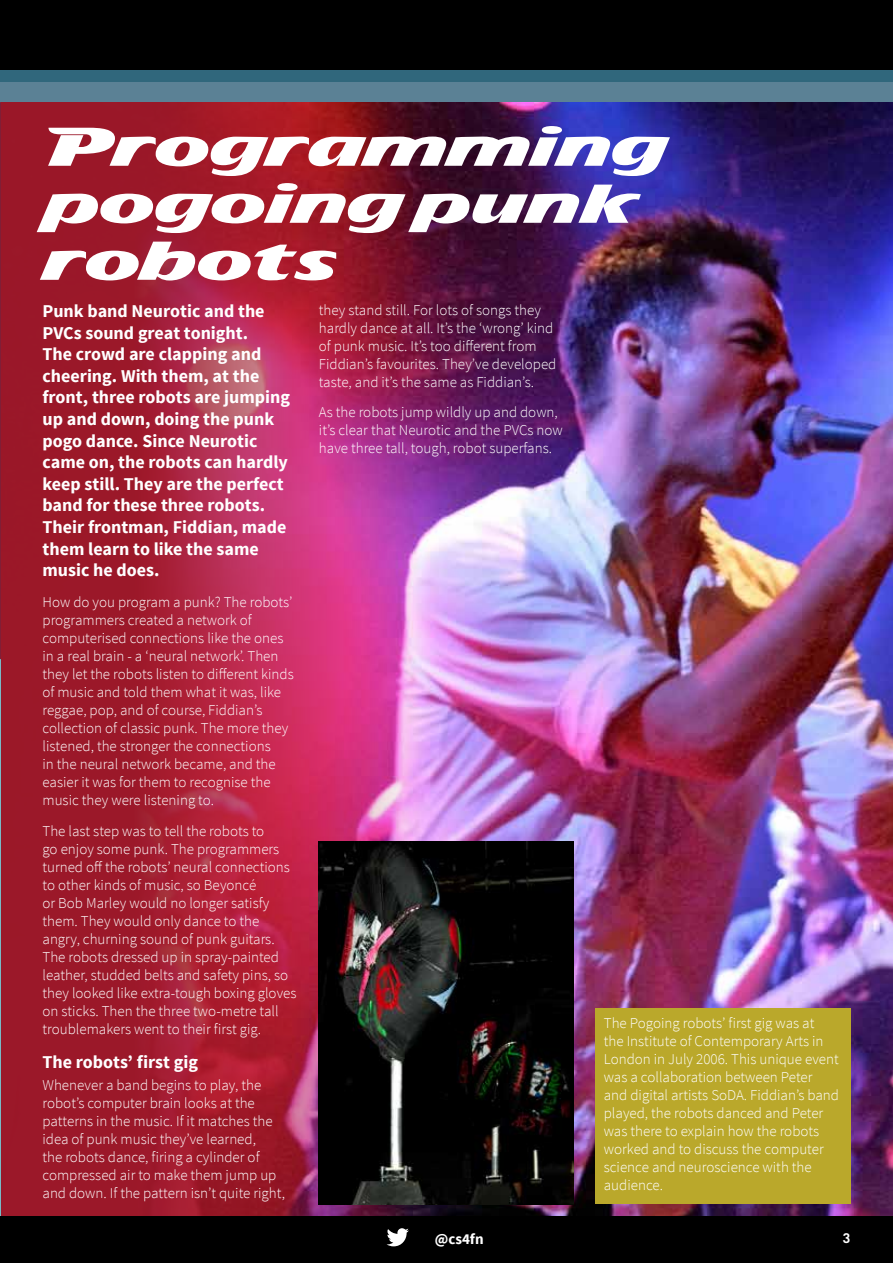
<style>
.page{position:relative;width:893px;height:1263px;background:#fff}
.page>*{position:absolute;margin:0;border:0;box-sizing:border-box;transform-origin:0 0}
.t1{font:700 51px/57px "TF Avian";color:#fff}
.t2{font:700 18px/21.6px "Source Sans Pro";color:#fff}
.t3{font:300 15px/18px "Source Sans Pro";color:#fff}
.t4{font:700 15px "Source Sans Pro";color:#fff}
.t5{font:700 13.5px "Trade Gothic LT Std";color:#fff}
</style>
<div class="page">
<img style="left:1px;top:102px;width:892px;height:1114px">
<hr style="left:0;top:659px;width:1px;height:557px;background:#78b9c6">
<img style="left:0;top:102px;width:1px;height:557px">
<div style="left:0;top:0;width:893px;height:70px;background:#000"></div>
<div style="left:0;top:70px;width:893px;height:13px;background:#30677c"></div>
<div style="left:0;top:83px;width:893px;height:19px;background:#5b8195"></div>
<div style="left:0;top:1216px;width:893px;height:47px;background:#000"></div>
<svg style="left:387px;top:1228px;width:22px;height:18px"></svg>
<div style="left:595px;top:1008px;width:255px;height:195px;background:#baa82b"></div>
<img style="left:319px;top:842px;width:254px;height:363px">
<h1 class="t1" style="left:43px;top:118px;width:626px">Programming pogoing punk robots</h1>
<p class="t2" style="left:43px;top:301px;width:249px">Punk band Neurotic and the<br>PVCs sound great tonight.<br>The crowd are clapping and cheering. With them, at the front, three robots are jumping up and down, doing the punk pogo dance. Since Neurotic came on, the robots can hardly keep still. They are the perfect band for these three robots.<br>Their frontman, Fiddian, made them learn to like the same music he does.</p>
<p class="t3" style="left:43px;top:593px;width:253px">How do you program a punk? The robots’ programmers created a network of computerised connections like the ones in a real brain - a ‘neural network’. Then they let the robots listen to different kinds of music and told them what it was, like reggae, pop, and of course, Fiddian’s collection of classic punk. The more they listened, the stronger the connections<br>in the neural network became, and the easier it was for them to recognise the music they were listening to.</p>
<p class="t3" style="left:43px;top:822px;width:255px">The last step was to tell the robots to<br>go enjoy some punk. The programmers turned off the robots’ neural connections to other kinds of music, so Beyoncé<br>or Bob Marley would no longer satisfy them. They would only dance to the angry, churning sound of punk guitars.<br>The robots dressed up in spray-painted leather, studded belts and safety pins, so they looked like extra-tough boxing gloves on sticks. Then the three two-metre tall troublemakers went to their first gig.</p>
<p class="t2" style="left:43px;top:1052px;width:157px">The robots’ first gig</p>
<p class="t3" style="left:43px;top:1076px;width:244px">Whenever a band begins to play, the robot’s computer brain looks at the patterns in the music. If it matches the idea of punk music they’ve learned,<br>the robots dance, firing a cylinder of compressed air to make them jump up and down. If the pattern isn’t quite right,</p>
<p class="t4" style="left:435px;top:1230px;width:50px">@cs4fn</p>
<p class="t5" style="left:843px;top:1230px;width:30px">3 3</p>
<p class="t3" style="left:319px;top:301px;width:239px">they stand still. For lots of songs they hardly dance at all. It’s the ‘wrong’ kind of punk music. It’s too different from Fiddian’s favourites. They’ve developed taste, and it’s the same as Fiddian’s.</p>
<p class="t3" style="left:319px;top:403px;width:245px">As the robots jump wildly up and down, it’s clear that Neurotic and the PVCs now have three tall, tough, robot superfans.</p>
<p class="t3" style="left:604px;top:1014px;width:237px">The Pogoing robots’ first gig was at<br>the Institute of Contemporary Arts in London in July 2006. This unique event was a collaboration between Peter and digital artists SoDA. Fiddian’s band played, the robots danced and Peter was there to explain how the robots worked and to discuss the computer science and neuroscience with the audience.</p>
</div>
